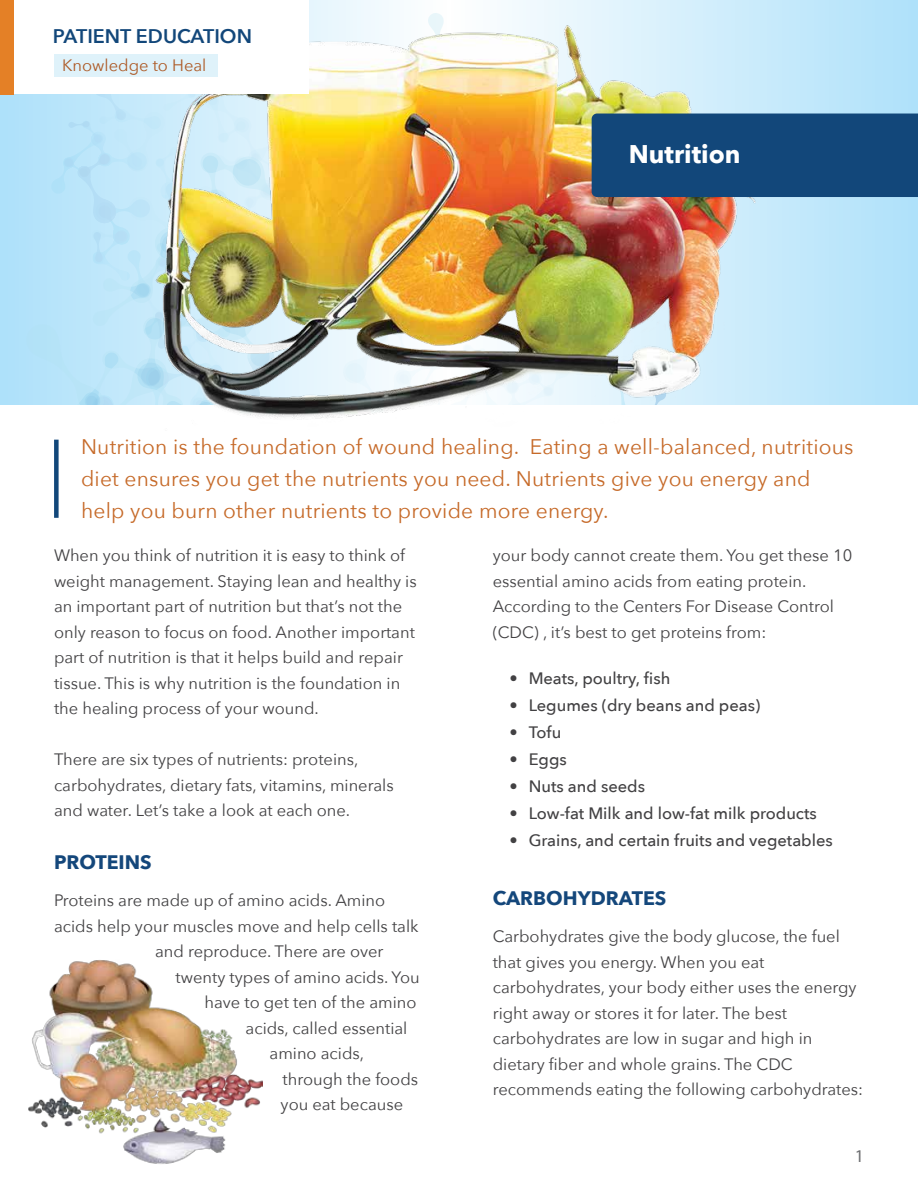
<style>
.page{position:relative;width:918px;height:1188px;background:#fff}
.page>*{position:absolute;margin:0;border:0;box-sizing:border-box;transform-origin:0 0}
.t1{font:700 25.5px "Avenir Next";color:#fff}
.t2{font:21.15px/31.7px "Avenir Next";letter-spacing:.01em;color:#c66a29}
.t3{font:600 19.65px "Avenir Next";color:#12477a}
.t4{font:700 19.5px "Avenir Next";color:#14477b}
.t5{font:18px "Myriad Pro";color:#6e6f72}
.t6{font:16.5px/25.5px "Avenir Next";color:#424143}
.t7{font:500 16.5px "Avenir Next";color:#424143}
.t8{font:16.5px "Avenir Next";color:#ad5a26}
</style>
<div class="page">
<svg style="left:0;top:0;width:918px;height:405px;background:#bae5fa"></svg>
<div style="left:22px;top:94px;width:87px;height:311px;background:#b8e4fa"></div>
<div style="left:54px;top:440px;width:5px;height:78px;background:#12477a"></div>
<img style="left:109px;top:0;width:655px;height:419px">
<div style="left:0;top:0;width:309px;height:94px;background:#fff"></div>
<div style="left:592px;top:114px;width:326px;height:83px;background:#12477a"></div>
<div style="left:0;top:0;width:13px;height:94px;background:#e48026"></div>
<div style="left:54px;top:54px;width:163px;height:22px;background:#dff2fa"></div>
<img style="left:29px;top:960px;width:234px;height:204px">
<p class="t3" style="left:53px;top:20px;width:201px">PATIENT EDUCATION</p>
<p class="t8" style="left:62px;top:51px;width:146px">Knowledge to Heal</p>
<h1 class="t1" style="left:629px;top:132px;width:113px">Nutrition</h1>
<p class="t2" style="left:81px;top:430px;width:774px">Nutrition is the foundation of wound healing. Eating a well-balanced, nutritious diet ensures you get the nutrients you need. Nutrients give you energy and help you burn other nutrients to provide more energy.</p>
<p class="t6" style="left:54px;top:542px;width:364px">When you think of nutrition it is easy to think of weight management. Staying lean and healthy is an important part of nutrition but that’s not the only reason to focus on food. Another important part of nutrition is that it helps build and repair tissue. This is why nutrition is the foundation in the healing process of your wound.</p>
<p class="t6" style="left:54px;top:746px;width:341px">There are six types of nutrients: proteins, carbohydrates, dietary fats, vitamins, minerals and water. Let’s take a look at each one.</p>
<p class="t4" style="left:54px;top:845px;width:99px">PROTEINS</p>
<p class="t6" style="left:54px;top:887px;width:333px">Proteins are made up of amino acids. Amino</p>
<p class="t6" style="left:54px;top:913px;width:366px">acids help your muscles move and help cells talk</p>
<p class="t6" style="left:155px;top:938px;width:230px">and reproduce. There are over</p>
<p class="t6" style="left:176px;top:964px;width:246px">twenty types of amino acids. You</p>
<p class="t6" style="left:204px;top:989px;width:214px">have to get ten of the amino</p>
<p class="t6" style="left:246px;top:1015px;width:163px">acids, called essential</p>
<p class="t6" style="left:270px;top:1040px;width:96px">amino acids,</p>
<p class="t6" style="left:283px;top:1066px;width:137px">through the foods</p>
<p class="t6" style="left:281px;top:1091px;width:124px">you eat because</p>
<p class="t6" style="left:493px;top:542px;width:361px">your body cannot create them. You get these 10 essential amino acids from eating protein.<br>According to the Centers For Disease Control (CDC) , it’s best to get proteins from:</p>
<p class="t7" style="left:509px;top:665px;width:162px">• Meats, poultry, fish</p>
<p class="t7" style="left:509px;top:692px;width:252px">• Legumes (dry beans and peas)</p>
<p class="t7" style="left:509px;top:719px;width:53px">• Tofu</p>
<p class="t7" style="left:509px;top:746px;width:59px">• Eggs</p>
<p class="t7" style="left:509px;top:773px;width:137px">• Nuts and seeds</p>
<p class="t7" style="left:509px;top:800px;width:309px">• Low-fat Milk and low-fat milk products</p>
<p class="t7" style="left:509px;top:827px;width:325px">• Grains, and certain fruits and vegetables</p>
<p class="t4" style="left:493px;top:881px;width:175px">CARBOHYDRATES</p>
<p class="t6" style="left:493px;top:923px;width:372px">Carbohydrates give the body glucose, the fuel that gives you energy. When you eat carbohydrates, your body either uses the energy right away or stores it for later. The best carbohydrates are low in sugar and high in dietary fiber and whole grains. The CDC recommends eating the following carbohydrates:</p>
<p class="t5" style="left:855px;top:1145px;width:11px">1</p>
</div>
